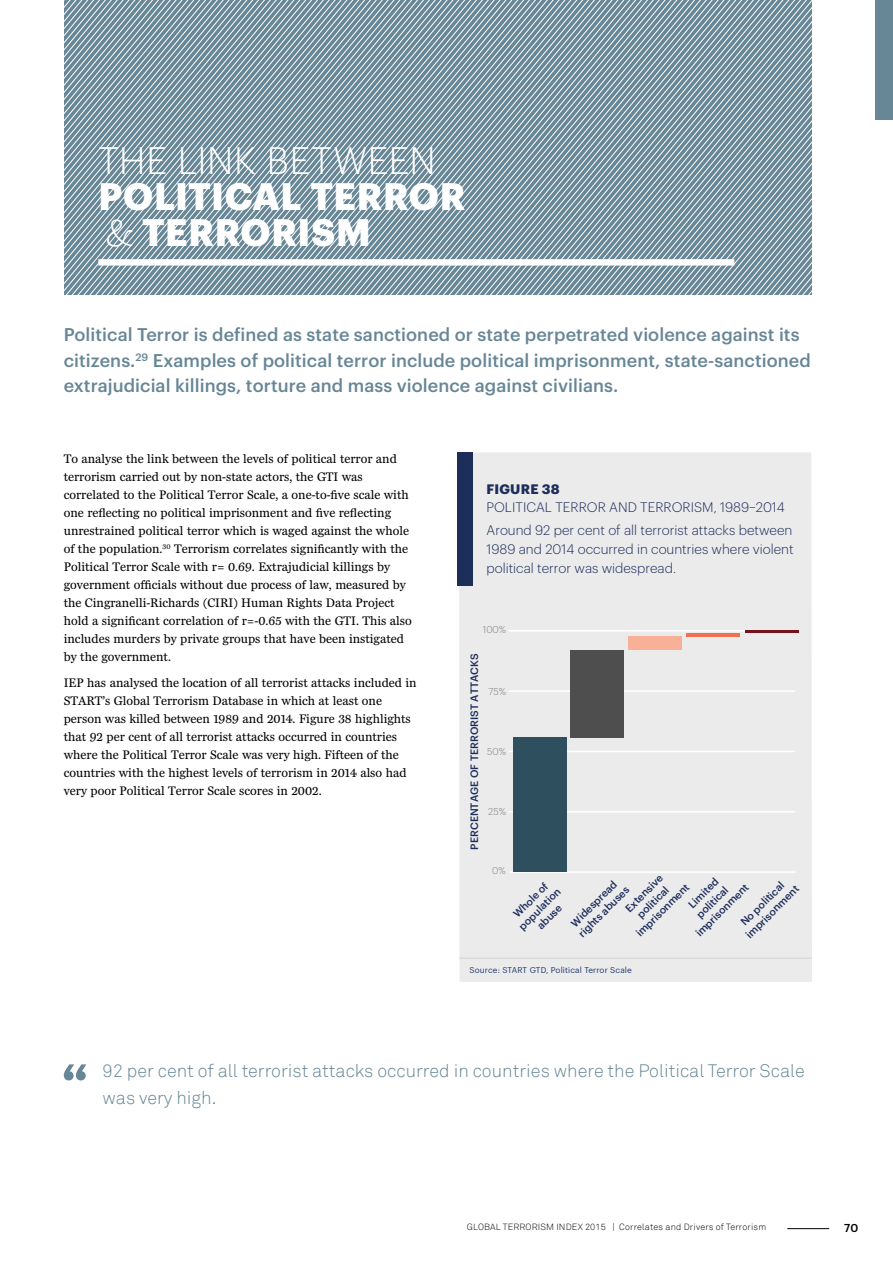
<style>
.page{position:relative;width:893px;height:1263px;background:#fff}
.page>*{position:absolute;margin:0;border:0;box-sizing:border-box;transform-origin:0 0}
.t1{font:700 37.5px/36px "Graphik";letter-spacing:.015em;color:#fff}
.t2{font:300 37.5px "Graphik";letter-spacing:.015em;color:#fff}
.t3{font:500 18px/25.5px "Graphik";letter-spacing:.005em;color:#678696}
.t4{font:300 18px/27px "Akkurat";color:#678696}
.t5{font:300 13.5px/22.8px "Graphik";color:#1d2e5b}
.t6{font:700 13.5px "Graphik";letter-spacing:.015em;color:#1d2e5b}
.t7{font:12.75px/18px "Miller Daily Two";color:#000}
.t8{font:500 11.25px "Graphik";color:#000}
.t9{font:500 10.5px/12.6px "Graphik";color:#1d2e5b;text-align:center}
.t10{font:300 9.75px "Graphik";color:#808080}
.t11{font:300 9px "Akkurat";letter-spacing:.02em;color:#000}
.t12{font:8.25px "Graphik";letter-spacing:.015em;color:#1e396c}
.s1{font-family:"Shift";font-weight:300}
</style>
<div class="page">
<svg style="left:212px;top:0;width:33px;height:294px;background:#88a0ac"></svg>
<svg style="left:64px;top:0;width:148px;height:294px;background:#88a0ac"></svg>
<svg style="left:245px;top:0;width:17px;height:294px;background:#88a0ac"></svg>
<svg style="left:654px;top:0;width:158px;height:294px;background:#88a0ac"></svg>
<svg style="left:262px;top:0;width:392px;height:294px;background:#88a0ac"></svg>
<div style="left:98px;top:259px;width:636px;height:7px;background:#fff"></div>
<div style="left:459px;top:452px;width:353px;height:530px;background:#ecebec"></div>
<div style="left:458px;top:453px;width:15px;height:133px;background:#1d2e5b"></div>
<hr style="left:510px;top:871px;width:285px;height:2px;background:#fff">
<hr style="left:508px;top:811px;width:287px;height:1px;background:#fff">
<hr style="left:508px;top:751px;width:287px;height:1px;background:#fff">
<hr style="left:508px;top:690px;width:287px;height:2px;background:#fff">
<hr style="left:508px;top:630px;width:287px;height:1px;background:#fff">
<div style="left:513px;top:737px;width:53px;height:135px;background:#2e4f5e"></div>
<div style="left:571px;top:650px;width:53px;height:87px;background:#4e4e4f"></div>
<div style="left:628px;top:636px;width:54px;height:14px;background:#f8b197"></div>
<hr style="left:686px;top:633px;width:54px;height:3px;background:#f27052">
<hr style="left:745px;top:631px;width:54px;height:2px;background:#78111f">
<hr style="left:459px;top:958px;width:353px;height:1px;background:#cfd2d6">
<svg style="left:64px;top:1064px;width:22px;height:16px"></svg>
<hr style="left:787px;top:1228px;width:42px;height:1px;background:#000">
<div style="left:876px;top:0;width:17px;height:119px;background:#678696"></div>
<h1 class="t2" style="left:98px;top:133px;width:339px">THE LINK BETWEEN</h1>
<h1 class="t1" style="left:98px;top:175px;width:369px">POLITICAL TERROR <span class="s1">&amp;</span> TERRORISM</h1>
<p class="t3" style="left:64px;top:320px;width:748px">Political Terror is defined as state sanctioned or state perpetrated violence against its citizens.<sup>29</sup> Examples of political terror include political imprisonment, state-sanctioned extrajudicial killings, torture and mass violence against civilians.</p>
<p class="t7" style="left:64px;top:449px;width:349px">To analyse the link between the levels of political terror and terrorism carried out by non-state actors, the GTI was correlated to the Political Terror Scale, a one-to-five scale with one reflecting no political imprisonment and five reflecting unrestrained political terror which is waged against the whole of the population.<sup>30</sup> Terrorism correlates significantly with the Political Terror Scale with r= 0.69. Extrajudicial killings by government officials without due process of law, measured by the Cingranelli-Richards (CIRI) Human Rights Data Project hold a significant correlation of r=-0.65 with the GTI. This also includes murders by private groups that have been instigated by the government.</p>
<p class="t7" style="left:64px;top:674px;width:354px">IEP has analysed the location of all terrorist attacks included in START’s Global Terrorism Database in which at least one person was killed between 1989 and 2014. Figure 38 highlights that 92 per cent of all terrorist attacks occurred in countries where the Political Terror Scale was very high. Fifteen of the countries with the highest levels of terrorism in 2014 also had very poor Political Terror Scale scores in 2002.</p>
<p class="t6" style="left:486px;top:478px;width:75px">FIGURE 38</p>
<p class="t5" style="left:486px;top:495px;width:307px">POLITICAL TERROR AND TERRORISM, 1989–2014<br>Around 92 per cent of all terrorist attacks between</p>
<p class="t5" style="left:486px;top:539px;width:309px;line-height:18.9px">1989 and 2014 occurred in countries where violent political terror was widespread.</p>
<p class="t10" style="left:483px;top:623px;width:25px">100%</p>
<p class="t9" style="left:467px;top:849px;width:198px;rotate:-90deg">PERCENTAGE OF TERRORIST ATTACKS</p>
<p class="t10" style="left:488px;top:684px;width:19px">75%</p>
<p class="t10" style="left:487px;top:744px;width:20px">50%</p>
<p class="t10" style="left:488px;top:804px;width:19px">25%</p>
<p class="t10" style="left:492px;top:863px;width:15px">0%</p>
<p class="t9" style="left:615px;top:912px;width:72px;rotate:-45deg">Extensive political imprisonment</p>
<p class="t9" style="left:674px;top:912px;width:72px;rotate:-45deg">Limited political imprisonment</p>
<p class="t9" style="left:507px;top:914px;width:56px;rotate:-45deg">Whole of population abuse</p>
<p class="t9" style="left:566px;top:921px;width:68px;text-align:left;rotate:-45deg">Widespread rights abuses</p>
<p class="t9" style="left:733px;top:922px;width:72px;rotate:-45deg">No political imprisonment</p>
<p class="t12" style="left:470px;top:964px;width:164px">Source: START GTD, Political Terror Scale</p>
<h2 class="t4" style="left:103px;top:1058px;width:704px">92 per cent of all terrorist attacks occurred in countries where the Political Terror Scale was very high.</h2>
<p class="t11" style="left:467px;top:1221px;width:301px">GLOBAL TERRORISM INDEX 2015 | Correlates and Drivers of Terrorism</p>
<p class="t8" style="left:844px;top:1220px;width:16px">70</p>
</div>
